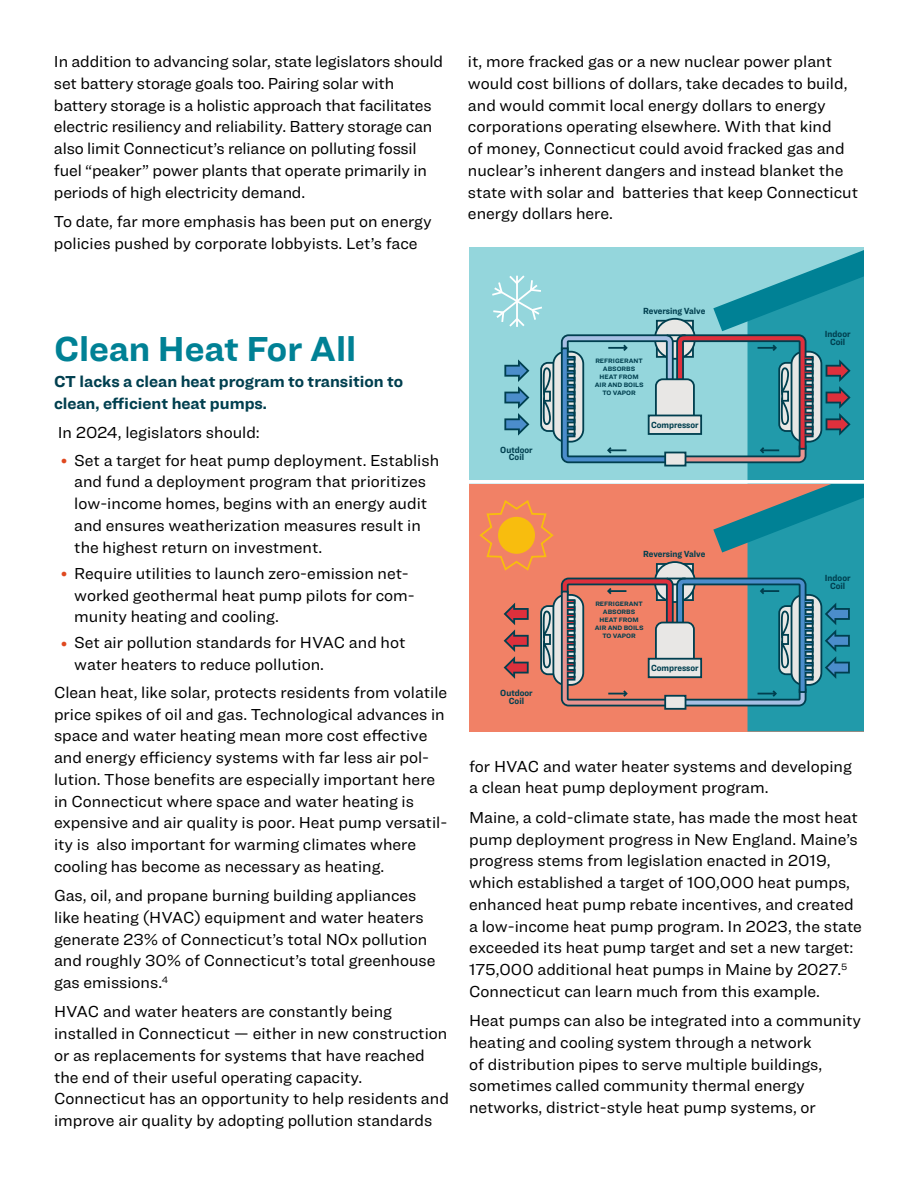
<style>
.page{position:relative;width:918px;height:1188px;background:#fff}
.page>*{position:absolute;margin:0;border:0;box-sizing:border-box;transform-origin:0 0}
.t1{font:700 36px "Ringside";letter-spacing:-.005em;color:#008195}
.t2{font:16.5px/21.8px "Ringside";color:#000}
.t3{font:700 16.5px/21.8px "Ringside";color:#003f4f}
.t4{font:700 9.15px/7.9px "Ringside Narrow";color:#003f4f;text-align:center}
.t5{font:700 6.6px/7.9px "Ringside";color:#003f4f;text-align:center}
.s1{font-size:18px;color:#df4920}
</style>
<div class="page">
<div style="left:469px;top:247px;width:395px;height:246px;background:#94d6dc"></div>
<div style="left:469px;top:484px;width:395px;height:247px;background:#f18166"></div>
<svg style="left:479px;top:250px;width:385px;height:481px"></svg>
<svg style="left:566px;top:599px;width:9px;height:5px"></svg>
<svg style="left:566px;top:606px;width:9px;height:5px"></svg>
<svg style="left:566px;top:613px;width:9px;height:5px"></svg>
<svg style="left:566px;top:620px;width:9px;height:5px"></svg>
<svg style="left:566px;top:627px;width:9px;height:5px"></svg>
<svg style="left:566px;top:634px;width:9px;height:5px"></svg>
<svg style="left:566px;top:641px;width:9px;height:5px"></svg>
<svg style="left:566px;top:648px;width:9px;height:5px"></svg>
<svg style="left:566px;top:655px;width:9px;height:5px"></svg>
<svg style="left:566px;top:662px;width:9px;height:5px"></svg>
<svg style="left:566px;top:669px;width:9px;height:5px"></svg>
<svg style="left:566px;top:676px;width:9px;height:5px"></svg>
<svg style="left:469px;top:480px;width:395px;height:4px;fill:#fefefe"></svg>
<p class="t2" style="left:54px;top:50px;width:391px">In addition to advancing solar, state legislators should set battery storage goals too. Pairing solar with battery storage is a holistic approach that facilitates electric resiliency and reliability. Battery storage can also limit Connecticut’s reliance on polluting fossil fuel “peaker” power plants that operate primarily in periods of high electricity demand.</p>
<p class="t2" style="left:54px;top:210px;width:379px">To date, far more emphasis has been put on energy policies pushed by corporate lobbyists. Let’s face</p>
<p class="t2" style="left:468px;top:50px;width:392px">it, more fracked gas or a new nuclear power plant would cost billions of dollars, take decades to build, and would commit local energy dollars to energy corporations operating elsewhere. With that kind<br>of money, Connecticut could avoid fracked gas and nuclear’s inherent dangers and instead blanket the state with solar and batteries that keep Connecticut energy dollars here.</p>
<h1 class="t1" style="left:54px;top:322px;width:304px">Clean Heat For All</h1>
<p class="t3" style="left:54px;top:370px;width:351px">CT lacks a clean heat program to transition to clean, efficient heat pumps.</p>
<p class="t2" style="left:58px;top:421px;width:204px">In 2024, legislators should:</p>
<p class="t2" style="left:74px;top:449px;width:367px;text-indent:-14px"><span class="s1">•</span> Set a target for heat pump deployment. Establish and fund a deployment program that prioritizes low-income homes, begins with an energy audit and ensures weatherization measures result in the highest return on investment.</p>
<p class="t2" style="left:74px;top:562px;width:342px;text-indent:-14px"><span class="s1">•</span> Require utilities to launch zero-emission net&shy;worked geothermal heat pump pilots for com&shy;munity heating and cooling.</p>
<p class="t2" style="left:74px;top:632px;width:333px;text-indent:-14px"><span class="s1">•</span> Set air pollution standards for HVAC and hot water heaters to reduce pollution.</p>
<p class="t2" style="left:54px;top:681px;width:395px">Clean heat, like solar, protects residents from volatile price spikes of oil and gas. Technological advances in space and water heating mean more cost effective and energy efficiency systems with far less air pol&shy;lution. Those benefits are especially important here in Connecticut where space and water heating is expensive and air quality is poor. Heat pump versatil&shy;ity is also important for warming climates where cooling has become as necessary as heating.</p>
<p class="t2" style="left:54px;top:884px;width:383px">Gas, oil, and propane burning building appliances like heating (HVAC) equipment and water heaters generate 23% of Connecticut’s total NOx pollution and roughly 30% of Connecticut’s total greenhouse gas emissions.<sup>4</sup></p>
<p class="t2" style="left:54px;top:1001px;width:396px">HVAC and water heaters are constantly being installed in Connecticut — either in new construction or as replacements for systems that have reached the end of their useful operating capacity.<br>Connecticut has an opportunity to help residents and improve air quality by adopting pollution standards</p>
<p class="t4" style="left:500px;top:445px;width:34px">Outdoor<br>Coil</p>
<p class="t4" style="left:500px;top:688px;width:34px">Outdoor<br>Coil</p>
<p class="t4" style="left:643px;top:307px;width:64px">Reversing Valve</p>
<p class="t5" style="left:595px;top:357px;width:50px">REFRIGERANT<br>ABSORBS<br>HEAT FROM<br>AIR AND BOILS<br>TO VAPOR</p>
<p class="t4" style="left:651px;top:421px;width:49px">Compressor</p>
<p class="t4" style="left:643px;top:550px;width:64px">Reversing Valve</p>
<p class="t5" style="left:595px;top:600px;width:50px">REFRIGERANT<br>ABSORBS<br>HEAT FROM<br>AIR AND BOILS<br>TO VAPOR</p>
<p class="t4" style="left:651px;top:664px;width:49px">Compressor</p>
<p class="t4" style="left:825px;top:330px;width:27px">Indoor<br>Coil</p>
<p class="t4" style="left:825px;top:573px;width:27px">Indoor<br>Coil</p>
<p class="t2" style="left:469px;top:755px;width:384px">for HVAC and water heater systems and developing a clean heat pump deployment program.</p>
<p class="t2" style="left:469px;top:806px;width:394px">Maine, a cold-climate state, has made the most heat pump deployment progress in New England. Maine’s progress stems from legislation enacted in 2019, which established a target of 100,000 heat pumps, enhanced heat pump rebate incentives, and created a low-income heat pump program. In 2023, the state exceeded its heat pump target and set a new target:<br>175,000 additional heat pumps in Maine by 2027.<sup>5<br></sup>Connecticut can learn much from this example.</p>
<p class="t2" style="left:469px;top:1009px;width:394px">Heat pumps can also be integrated into a community heating and cooling system through a network<br>of distribution pipes to serve multiple buildings, sometimes called community thermal energy networks, district-style heat pump systems, or</p>
</div>
